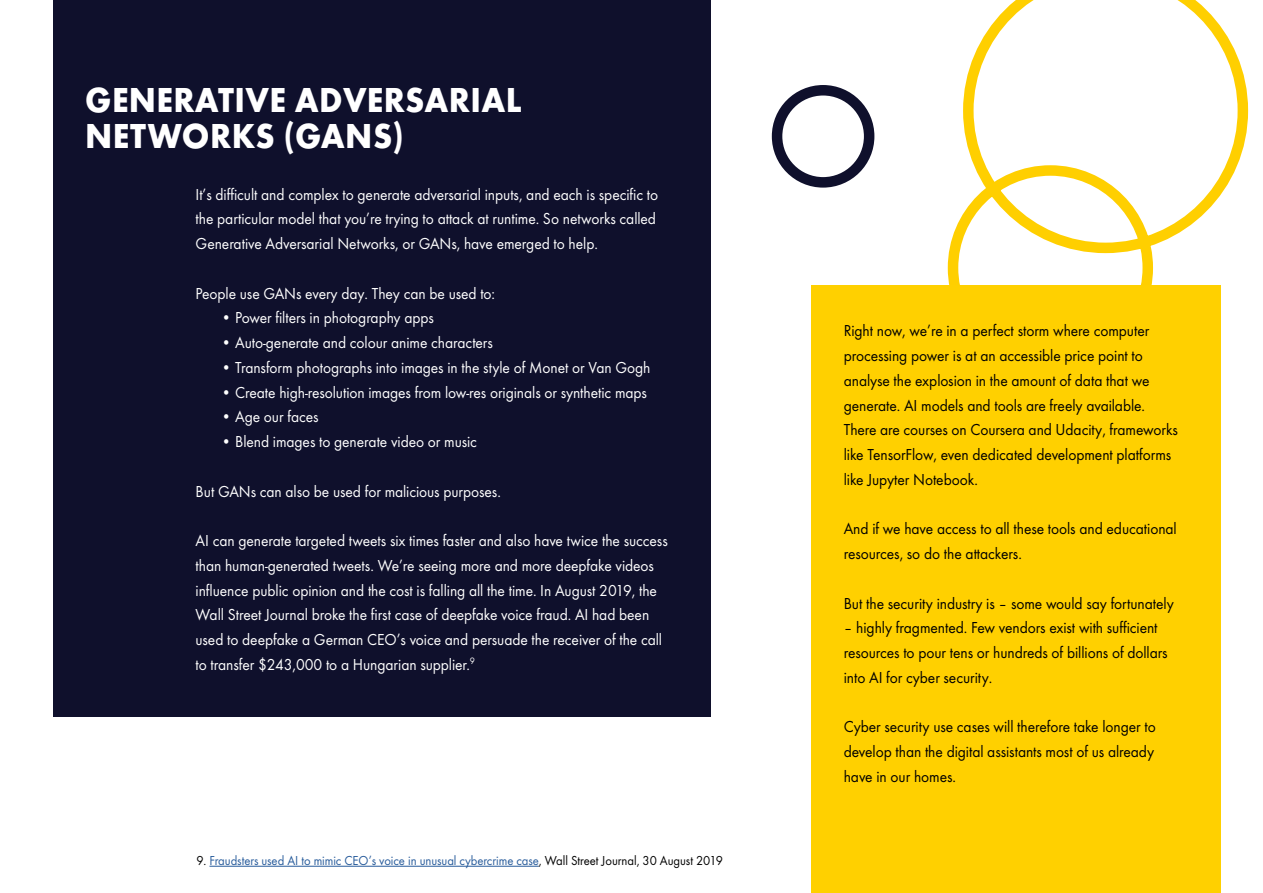
<style>
.page{position:relative;width:1263px;height:893px;background:#fff}
.page>*{position:absolute;margin:0;border:0;box-sizing:border-box;transform-origin:0 0}
.t1{font:700 36px/36px "Function Pro";letter-spacing:.01em;color:#fff;scale:.94 1}
.t2{font:16.5px/24.8px "Function Pro";letter-spacing:-.005em;color:#fff;scale:.94 1}
.t3{font:16.5px/24.8px "Function Pro";letter-spacing:-.005em;color:#000;scale:.94 1}
.t4{font:13.5px "Function Pro";letter-spacing:-.005em;color:#275b9b;scale:.94 1}
.s1{color:#000}
</style>
<div class="page">
<svg style="left:942px;top:0;width:307px;height:376px"></svg>
<div style="left:772px;top:85px;width:102px;height:103px;border:10px solid #0f102c;border-radius:50%"></div>
<div style="left:811px;top:286px;width:409px;height:607px;background:#ffd000"></div>
<div style="left:53px;top:0;width:657px;height:716px;background:#0f102c"></div>
<hr style="left:209px;top:866px;width:330px;height:1px;background:#275b9b">
<h1 class="t1" style="left:85px;top:81px;width:466px">GENERATIVE ADVERSARIAL<br>NETWORKS (GANS)</h1>
<p class="t2" style="left:196px;top:182px;width:494px">It’s difficult and complex to generate adversarial inputs, and each is specific to the particular model that you’re trying to attack at runtime. So networks called<br>Generative Adversarial Networks, or GANs, have emerged to help.</p>
<p class="t2" style="left:196px;top:281px;width:320px">People use GANs every day. They can be used to:</p>
<p class="t2" style="left:221px;top:305px;width:228px">• Power filters in photography apps</p>
<p class="t2" style="left:221px;top:330px;width:290px">• Auto-generate and colour anime characters</p>
<p class="t2" style="left:221px;top:355px;width:458px">• Transform photographs into images in the style of Monet or Van Gogh</p>
<p class="t2" style="left:221px;top:380px;width:454px">• Create high-resolution images from low-res originals or synthetic maps</p>
<p class="t2" style="left:221px;top:404px;width:105px">• Age our faces</p>
<p class="t2" style="left:221px;top:429px;width:274px">• Blend images to generate video or music</p>
<p class="t2" style="left:196px;top:479px;width:326px">But GANs can also be used for malicious purposes.</p>
<p class="t2" style="left:196px;top:528px;width:504px">AI can generate targeted tweets six times faster and also have twice the success than human-generated tweets. We’re seeing more and more deepfake videos influence public opinion and the cost is falling all the time. In August 2019, the Wall Street Journal broke the first case of deepfake voice fraud. AI had been used to deepfake a German CEO’s voice and persuade the receiver of the call to transfer $243,000 to a Hungarian supplier.<sup>9</sup></p>
<p class="t4" style="left:196px;top:853px;width:561px"><span class="s1">9.</span> Fraudsters used AI to mimic CEO’s voice in unusual cybercrime case<span class="s1">, Wall Street Journal, 30 August 2019</span></p>
<p class="t3" style="left:844px;top:318px;width:357px">Right now, we’re in a perfect storm where computer processing power is at an accessible price point to analyse the explosion in the amount of data that we generate. AI models and tools are freely available.<br>There are courses on Coursera and Udacity, frameworks like TensorFlow, even dedicated development platforms like Jupyter Notebook.</p>
<p class="t3" style="left:844px;top:516px;width:356px">And if we have access to all these tools and educational resources, so do the attackers.</p>
<p class="t3" style="left:844px;top:591px;width:353px">But the security industry is – some would say fortunately</p>
<p class="t3" style="left:844px;top:615px;width:346px">– highly fragmented. Few vendors exist with sufficient resources to pour tens or hundreds of billions of dollars into AI for cyber security.</p>
<p class="t3" style="left:844px;top:714px;width:333px;text-align:justify">Cyber security use cases will therefore take longer to develop than the digital assistants most of us already have in our homes.</p>
</div>
